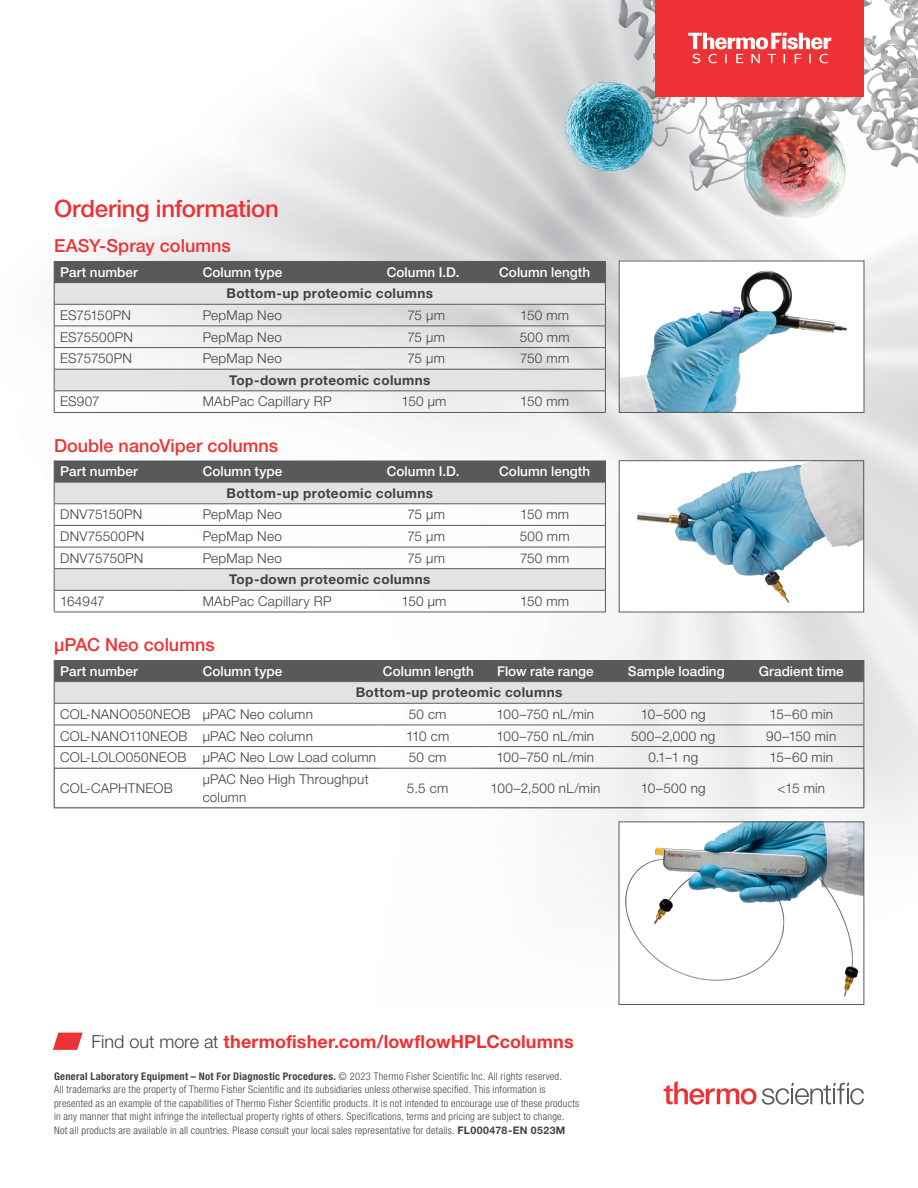
<style>
.page{position:relative;width:918px;height:1188px;background:#fff}
.page>*{position:absolute;margin:0;border:0;box-sizing:border-box;transform-origin:0 0}
.t1{font:500 24px "Helvetica Neue LTW1 G";letter-spacing:-.01em;color:#ee3134}
.t2{font:500 18px "Helvetica Neue LTW1 G";color:#ee3134}
.t3{font:700 18px "Helvetica Neue LTW1 G";letter-spacing:.005em;color:#ee3134}
.t4{font:300 13.5px/18px "Helvetica Neue LTW1 G";letter-spacing:.02em;color:#414042}
.t5{font:500 13.5px "Helvetica Neue LTW1 G";letter-spacing:.005em;color:#fff}
.t6{font:700 13.5px "Helvetica Neue LTW1 G";letter-spacing:.025em;color:#414042}
.t7{font:300 13.5px "Helvetica Neue LTW1 G";letter-spacing:-.005em;color:#414042}
.t8{font:300 condensed 10.5px/13.5px "Helvetica Neue LTW1 G";letter-spacing:.025em;color:#414042}
.s1{font-weight:300;color:#414042}
.s2{font-weight:700}
.s3{font-weight:700;font-stretch:normal}
</style>
<div class="page">
<img style="left:53px;top:0;width:865px;height:1005px">
<svg style="left:53px;top:1033px;width:30px;height:17px"></svg>
<hr style="left:54px;top:612px;width:123px;height:1px;background:#58595b">
<hr style="left:177px;top:612px;width:185px;height:1px;background:#58595b">
<hr style="left:362px;top:612px;width:122px;height:1px;background:#58595b">
<hr style="left:484px;top:612px;width:122px;height:1px;background:#58595b">
<svg style="left:54px;top:460px;width:552px;height:152px"></svg>
<hr style="left:380px;top:768px;width:97px;height:1px;background:#58595b">
<svg style="left:54px;top:660px;width:811px;height:108px"></svg>
<hr style="left:54px;top:768px;width:149px;height:1px;background:#414042">
<hr style="left:54px;top:768px;width:1px;height:40px;background:#414042">
<hr style="left:203px;top:768px;width:177px;height:1px;background:#414042">
<hr style="left:477px;top:768px;width:137px;height:1px;background:#414042">
<hr style="left:614px;top:768px;width:125px;height:1px;background:#414042">
<hr style="left:739px;top:768px;width:125px;height:1px;background:#414042">
<hr style="left:864px;top:768px;width:1px;height:40px;background:#414042">
<hr style="left:54px;top:808px;width:149px;height:1px;background:#414042">
<hr style="left:203px;top:808px;width:177px;height:1px;background:#414042">
<hr style="left:380px;top:808px;width:97px;height:1px;background:#414042">
<hr style="left:477px;top:808px;width:137px;height:1px;background:#414042">
<hr style="left:614px;top:808px;width:125px;height:1px;background:#414042">
<hr style="left:739px;top:808px;width:125px;height:1px;background:#414042">
<img style="left:558px;top:76px;width:38px;height:101px">
<img style="left:722px;top:197px;width:142px;height:38px">
<img style="left:596px;top:0;width:322px;height:197px">
<img style="left:621px;top:263px;width:241px;height:148px">
<div style="left:619px;top:261px;width:245px;height:152px;border:1px solid #58595b"></div>
<img style="left:621px;top:462px;width:241px;height:148px">
<div style="left:619px;top:460px;width:245px;height:152px;border:1px solid #58595b"></div>
<img style="left:621px;top:824px;width:241px;height:179px">
<div style="left:619px;top:822px;width:245px;height:183px;border:1px solid #58595b"></div>
<hr style="left:54px;top:412px;width:123px;height:1px;background:#58595b">
<hr style="left:177px;top:412px;width:185px;height:1px;background:#58595b">
<hr style="left:362px;top:412px;width:122px;height:1px;background:#58595b">
<hr style="left:484px;top:412px;width:122px;height:1px;background:#58595b">
<svg style="left:54px;top:261px;width:552px;height:151px"></svg>
<svg style="left:664px;top:1081px;width:200px;height:24px"></svg>
<div style="left:656px;top:0;width:208px;height:96px;background:#ee3134"></div>
<svg style="left:688px;top:33px;width:143px;height:30px"></svg>
<h1 class="t1" style="left:54px;top:194px;width:227px">Ordering information</h1>
<h2 class="t2" style="left:54px;top:235px;width:178px">EASY-Spray columns</h2>
<p class="t5" style="left:60px;top:264px;width:79px">Part number</p>
<p class="t5" style="left:203px;top:264px;width:81px">Column type</p>
<p class="t5" style="left:387px;top:264px;width:74px">Column I.D.</p>
<p class="t5" style="left:499px;top:264px;width:92px">Column length</p>
<p class="t6" style="left:226px;top:285px;width:208px">Bottom-up proteomic columns</p>
<p class="t7" style="left:60px;top:307px;width:72px">ES75150PN</p>
<p class="t4" style="left:203px;top:306px;width:81px">PepMap Neo</p>
<p class="t4" style="left:407px;top:306px;width:39px">75 µm</p>
<p class="t4" style="left:520px;top:306px;width:50px">150 mm</p>
<p class="t4" style="left:60px;top:328px;width:74px">ES75500PN</p>
<p class="t4" style="left:203px;top:328px;width:81px">PepMap Neo</p>
<p class="t4" style="left:407px;top:328px;width:39px">75 µm</p>
<p class="t4" style="left:520px;top:328px;width:51px">500 mm</p>
<p class="t7" style="left:60px;top:350px;width:73px">ES75750PN</p>
<p class="t4" style="left:203px;top:349px;width:81px">PepMap Neo</p>
<p class="t4" style="left:407px;top:349px;width:39px">75 µm</p>
<p class="t4" style="left:520px;top:349px;width:51px">750 mm</p>
<p class="t6" style="left:229px;top:372px;width:203px">Top-down proteomic columns</p>
<p class="t4" style="left:60px;top:393px;width:41px">ES907</p>
<p class="t4" style="left:203px;top:393px;width:130px">MAbPac Capillary RP</p>
<p class="t4" style="left:402px;top:393px;width:46px">150 µm</p>
<p class="t4" style="left:520px;top:393px;width:50px">150 mm</p>
<h2 class="t2" style="left:54px;top:434px;width:226px">Double nanoViper columns</h2>
<p class="t5" style="left:60px;top:463px;width:79px">Part number</p>
<p class="t5" style="left:203px;top:463px;width:81px">Column type</p>
<p class="t5" style="left:387px;top:463px;width:74px">Column I.D.</p>
<p class="t5" style="left:499px;top:463px;width:92px">Column length</p>
<p class="t6" style="left:226px;top:485px;width:208px">Bottom-up proteomic columns</p>
<p class="t4" style="left:60px;top:506px;width:84px">DNV75150PN</p>
<p class="t4" style="left:203px;top:506px;width:81px">PepMap Neo</p>
<p class="t4" style="left:407px;top:506px;width:39px">75 µm</p>
<p class="t4" style="left:520px;top:506px;width:50px">150 mm</p>
<p class="t4" style="left:60px;top:527px;width:86px">DNV75500PN</p>
<p class="t4" style="left:203px;top:527px;width:81px">PepMap Neo</p>
<p class="t4" style="left:407px;top:527px;width:39px">75 µm</p>
<p class="t4" style="left:520px;top:527px;width:51px">500 mm</p>
<p class="t4" style="left:60px;top:549px;width:85px">DNV75750PN</p>
<p class="t4" style="left:203px;top:549px;width:81px">PepMap Neo</p>
<p class="t4" style="left:407px;top:549px;width:39px">75 µm</p>
<p class="t4" style="left:520px;top:549px;width:51px">750 mm</p>
<p class="t6" style="left:229px;top:571px;width:203px">Top-down proteomic columns</p>
<p class="t4" style="left:60px;top:592px;width:46px">164947</p>
<p class="t4" style="left:203px;top:592px;width:130px">MAbPac Capillary RP</p>
<p class="t4" style="left:402px;top:592px;width:46px">150 µm</p>
<p class="t4" style="left:520px;top:592px;width:50px">150 mm</p>
<h2 class="t2" style="left:54px;top:634px;width:162px">µPAC Neo columns</h2>
<p class="t5" style="left:60px;top:663px;width:79px">Part number</p>
<p class="t5" style="left:203px;top:663px;width:81px">Column type</p>
<p class="t5" style="left:383px;top:663px;width:92px">Column length</p>
<p class="t5" style="left:497px;top:663px;width:98px">Flow rate range</p>
<p class="t5" style="left:628px;top:663px;width:98px">Sample loading</p>
<p class="t5" style="left:759px;top:663px;width:86px">Gradient time</p>
<p class="t6" style="left:356px;top:684px;width:208px">Bottom-up proteomic columns</p>
<p class="t4" style="left:60px;top:705px;width:254px">COL-NANO050NEOB µPAC Neo column</p>
<p class="t4" style="left:409px;top:705px;width:39px">50 cm</p>
<p class="t4" style="left:497px;top:705px;width:99px">100–750 nL/min</p>
<p class="t4" style="left:641px;top:705px;width:66px">10–500 ng</p>
<p class="t4" style="left:770px;top:705px;width:65px">15–60 min</p>
<p class="t4" style="left:60px;top:727px;width:254px">COL-NANO110NEOB µPAC Neo column</p>
<p class="t4" style="left:406px;top:727px;width:45px">110 cm</p>
<p class="t4" style="left:497px;top:727px;width:99px">100–750 nL/min</p>
<p class="t4" style="left:631px;top:727px;width:86px">500–2,000 ng</p>
<p class="t4" style="left:766px;top:727px;width:72px">90–150 min</p>
<p class="t4" style="left:60px;top:748px;width:317px">COL-LOLO050NEOB µPAC Neo Low Load column</p>
<p class="t4" style="left:409px;top:748px;width:39px">50 cm</p>
<p class="t4" style="left:497px;top:748px;width:99px">100–750 nL/min</p>
<p class="t4" style="left:648px;top:748px;width:51px">0.1–1 ng</p>
<p class="t4" style="left:770px;top:748px;width:65px">15–60 min</p>
<p class="t4" style="left:60px;top:779px;width:114px">COL-CAPHTNEOB</p>
<p class="t4" style="left:203px;top:770px;width:168px">µPAC Neo High Throughput column</p>
<p class="t4" style="left:407px;top:779px;width:43px">5.5 cm</p>
<p class="t4" style="left:490px;top:779px;width:111px">100–2,500 nL/min</p>
<p class="t4" style="left:641px;top:779px;width:66px">10–500 ng</p>
<p class="t4" style="left:777px;top:779px;width:49px">&lt;15 min</p>
<h2 class="t3" style="left:92px;top:1030px;width:484px"><span class="s1">Find out more at</span> thermofisher.com/lowflowHPLCcolumns</h2>
<p class="t8" style="left:54px;top:1069px;width:527px"><span class="s2">General Laboratory Equipment – Not For Diagnostic Procedures.</span> © 2023 Thermo Fisher Scientific Inc. All rights reserved.<br>All trademarks are the property of Thermo Fisher Scientific and its subsidiaries unless otherwise specified. This information is presented as an example of the capabilities of Thermo Fisher Scientific products. It is not intended to encourage use of these products in any manner that might infringe the intellectual property rights of others. Specifications, terms and pricing are subject to change.<br>Not all products are available in all countries. Please consult your local sales representative for details. <span class="s3">FL000478-EN 0523M</span></p>
</div>
